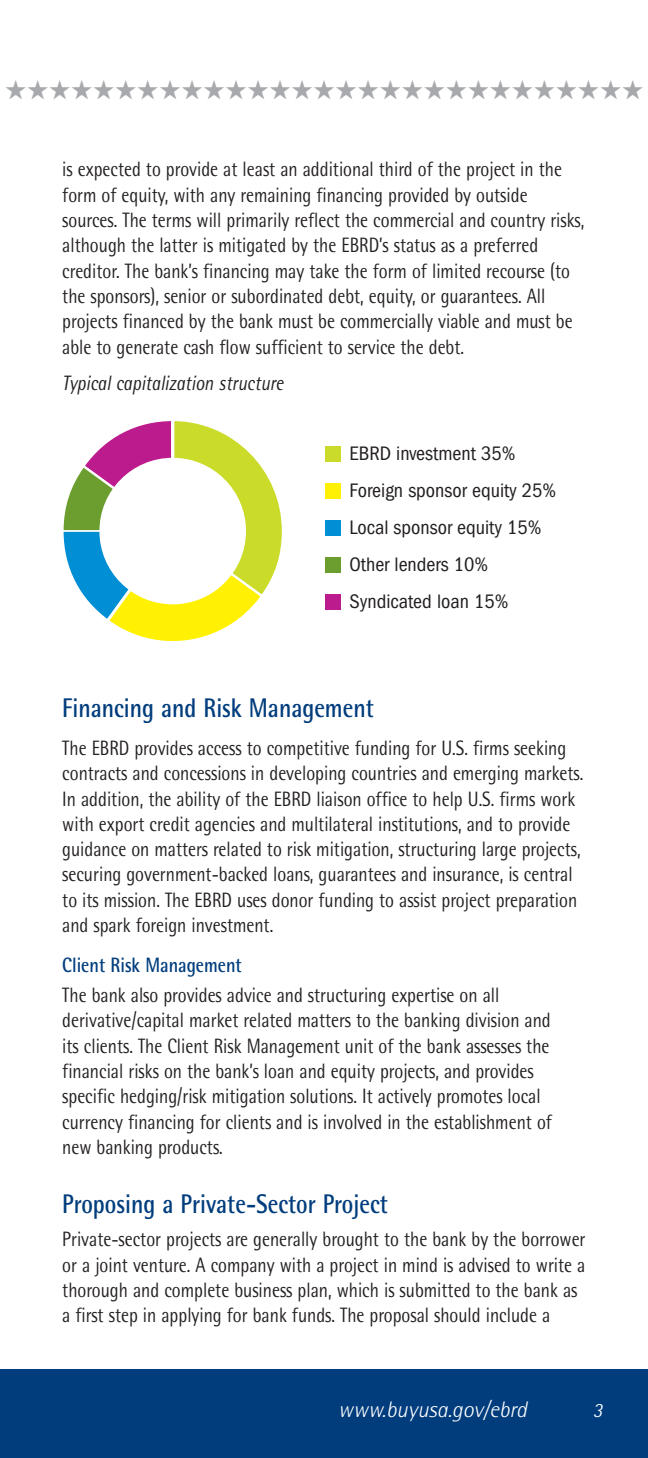
<style>
.page{position:relative;width:648px;height:1458px;background:#fff}
.page>*{position:absolute;margin:0;border:0;box-sizing:border-box;transform-origin:0 0}
.t1{font:700 27px "Rotis Semi Sans";color:#013d7d;scale:.85 1}
.t2{font:27px "Zapf Dingbats";color:#a8a9ad}
.t3{font:italic 500 22.5px "Franklin Gothic";color:#231f20}
.t4{font:italic 300 22.5px "Rotis Semi Sans";color:#fff}
.t5{font:20.7px/25.4px "Rotis Semi Sans";color:#231f20;scale:.85 1}
.t6{font:italic 20.7px "Rotis Semi Sans";color:#231f20;scale:.85 1}
.t7{font:700 20.7px "Rotis Semi Sans";color:#013d7d;scale:.85 1}
.t8{font:condensed 20.25px "Franklin Gothic";color:#231f20}
.t9{font:italic 300 20.25px "Rotis Semi Sans";color:#fff}
</style>
<div class="page">
<div style="left:0;top:1369px;width:648px;height:89px;background:#013d7d"></div>
<svg style="left:63px;top:421px;width:219px;height:220px"></svg>
<div style="left:326px;top:594px;width:15px;height:16px;background:#bc1b8d"></div>
<div style="left:326px;top:557px;width:15px;height:16px;background:#6c9e2f"></div>
<div style="left:326px;top:520px;width:15px;height:16px;background:#008fd5"></div>
<div style="left:326px;top:483px;width:15px;height:16px;background:#fff101"></div>
<div style="left:326px;top:446px;width:15px;height:16px;background:#cadb2a"></div>
<div style="left:99px;top:458px;width:147px;height:146px;background:#fff;border-radius:50%"></div>
<h1 class="t2" style="left:5px;top:74px;width:640px">★★★★★★★★★★★★★★★★★★★★★★★★★★★★★</h1>
<p class="t5" style="left:62px;top:159px;width:616px">is expected to provide at least an additional third of the project in the form of equity, with any remaining financing provided by outside sources. The terms will primarily reflect the commercial and country risks, although the latter is mitigated by the EBRD’s status as a preferred creditor. The bank’s financing may take the form of limited recourse (to the sponsors), senior or subordinated debt, equity, or guarantees. All projects financed by the bank must be commercially viable and must be able to generate cash flow sufficient to service the debt.</p>
<p class="t6" style="left:62px;top:376px;width:262px">Typical capitalization structure</p>
<p class="t3" style="left:68px;top:373px;width:296px">Typical capitalisation structure</p>
<p class="t8" style="left:350px;top:442px;width:168px">EBRD investment 35%</p>
<p class="t8" style="left:350px;top:479px;width:208px">Foreign sponsor equity 25%</p>
<p class="t8" style="left:350px;top:516px;width:194px">Loca sponsor equity 15%</p>
<p class="t8" style="left:350px;top:553px;width:140px">Othe enders 10%</p>
<p class="t8" style="left:350px;top:590px;width:161px">Syndicated loan 15%</p>
<h1 class="t1" style="left:62px;top:698px;width:368px">Financing and Risk Management</h1>
<p class="t5" style="left:62px;top:737px;width:615px">The EBRD provides access to competitive funding for U.S. firms seeking contracts and concessions in developing countries and emerging markets.<br>In addition, the ability of the EBRD liaison office to help U.S. firms work with export credit agencies and multilateral institutions, and to provide guidance on matters related to risk mitigation, structuring large projects, securing government-backed loans, guarantees and insurance, is central to its mission. The EBRD uses donor funding to assist project preparation and spark foreign investment.</p>
<p class="t7" style="left:62px;top:958px;width:213px">Client Risk Management</p>
<p class="t5" style="left:62px;top:985px;width:578px">The bank also provides advice and structuring expertise on all derivative/capital market related matters to the banking division and its clients. The Client Risk Management unit of the bank assesses the financial risks on the bank’s loan and equity projects, and provides specific hedging/risk mitigation solutions. It actively promotes local currency financing for clients and is involved in the establishment of new banking products.</p>
<h1 class="t1" style="left:62px;top:1194px;width:385px">Proposing a Private-Sector Project</h1>
<p class="t5" style="left:62px;top:1229px;width:617px">Private-sector projects are generally brought to the bank by the borrower or a joint venture. A company with a project in mind is advised to write a thorough and complete business plan, which is submitted to the bank as a first step in applying for bank funds. The proposal should include a</p>
<p class="t4" style="left:338px;top:1402px;width:190px">www.buyusa.gov/ebrd</p>
<p class="t9" style="left:593px;top:1403px;width:11px">3</p>
</div>
